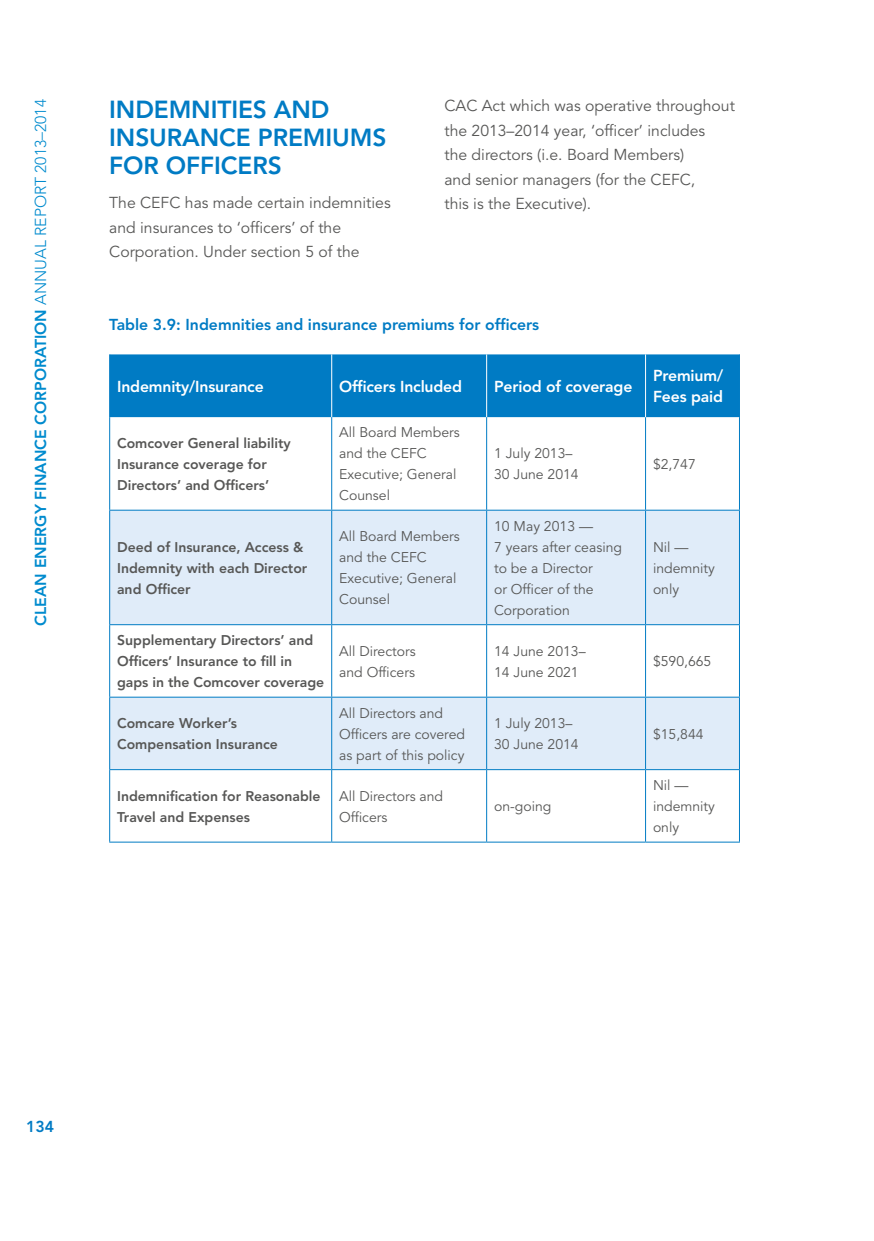
<style>
.page{position:relative;width:874px;height:1241px;background:#fff}
.page>*{position:absolute;margin:0;border:0;box-sizing:border-box;transform-origin:0 0}
.t1{font:800 24.5px/28px "Avenir LT Std";letter-spacing:-.005em;color:#007bc4}
.Body_text{font:15.75px/24.5px "Avenir LT Std";color:#575756}
.TH{font:800 15.75px/21px "Avenir LT Std";letter-spacing:-.01em;color:#fff}
.Table_Figure_Title{font:800 15.75px "Avenir LT Std";color:#007bc4}
.t2{font:800 15.75px "Avenir LT Std";color:#008bce}
.Table_text{font:14px/21px "Avenir LT Std";color:#575756}
.Left_cell{font:800 14px/21px "Avenir LT Std";color:#575756}
.s1{font-weight:300}
</style>
<div class="page">
<div style="left:110px;top:354px;width:628px;height:63px;background:#007bc4"></div>
<svg style="left:110px;top:510px;width:628px;height:259px;fill:#e0ecf9"></svg>
<hr style="left:331px;top:354px;width:1px;height:63px;background:#fff">
<hr style="left:486px;top:354px;width:1px;height:63px;background:#fff">
<hr style="left:486px;top:417px;width:1px;height:92px;background:#007bc4">
<hr style="left:109px;top:509px;width:222px;height:1px;background:#007bc4">
<hr style="left:331px;top:509px;width:155px;height:1px;background:#007bc4">
<hr style="left:486px;top:509px;width:159px;height:1px;background:#007bc4">
<hr style="left:486px;top:510px;width:1px;height:114px;background:#007bc4">
<hr style="left:645px;top:509px;width:94px;height:1px;background:#007bc4">
<hr style="left:109px;top:624px;width:222px;height:1px;background:#007bc4">
<hr style="left:331px;top:624px;width:155px;height:1px;background:#007bc4">
<hr style="left:486px;top:624px;width:159px;height:1px;background:#007bc4">
<hr style="left:486px;top:625px;width:1px;height:71px;background:#007bc4">
<hr style="left:645px;top:624px;width:94px;height:1px;background:#007bc4">
<hr style="left:109px;top:696px;width:222px;height:1px;background:#007bc4">
<hr style="left:331px;top:696px;width:155px;height:1px;background:#007bc4">
<hr style="left:486px;top:696px;width:159px;height:1px;background:#007bc4">
<hr style="left:486px;top:697px;width:1px;height:72px;background:#007bc4">
<hr style="left:645px;top:696px;width:94px;height:1px;background:#007bc4">
<hr style="left:331px;top:769px;width:155px;height:1px;background:#007bc4">
<hr style="left:486px;top:769px;width:159px;height:1px;background:#007bc4">
<hr style="left:486px;top:770px;width:1px;height:71px;background:#007bc4">
<hr style="left:645px;top:769px;width:94px;height:1px;background:#007bc4">
<hr style="left:331px;top:417px;width:1px;height:92px;background:#007bc4">
<hr style="left:738px;top:417px;width:1px;height:92px;background:#007bc4">
<hr style="left:331px;top:510px;width:1px;height:114px;background:#007bc4">
<hr style="left:738px;top:510px;width:1px;height:114px;background:#007bc4">
<hr style="left:331px;top:625px;width:1px;height:71px;background:#007bc4">
<hr style="left:738px;top:625px;width:1px;height:71px;background:#007bc4">
<hr style="left:331px;top:697px;width:1px;height:72px;background:#007bc4">
<hr style="left:738px;top:697px;width:1px;height:72px;background:#007bc4">
<hr style="left:109px;top:769px;width:222px;height:1px;background:#007bc4">
<hr style="left:331px;top:770px;width:1px;height:71px;background:#007bc4">
<hr style="left:738px;top:770px;width:1px;height:71px;background:#007bc4">
<hr style="left:109px;top:841px;width:222px;height:1px;background:#007bc4">
<hr style="left:331px;top:841px;width:155px;height:1px;background:#007bc4">
<hr style="left:486px;top:841px;width:159px;height:1px;background:#007bc4">
<hr style="left:645px;top:841px;width:94px;height:1px;background:#007bc4">
<hr style="left:738px;top:354px;width:1px;height:63px;background:#007bc4">
<hr style="left:644px;top:417px;width:1px;height:92px;background:#007bc4">
<hr style="left:644px;top:510px;width:1px;height:114px;background:#007bc4">
<hr style="left:644px;top:625px;width:1px;height:71px;background:#007bc4">
<hr style="left:644px;top:697px;width:1px;height:72px;background:#007bc4">
<hr style="left:644px;top:770px;width:1px;height:71px;background:#007bc4">
<hr style="left:109px;top:354px;width:1px;height:63px;background:#007bc4">
<hr style="left:109px;top:417px;width:1px;height:92px;background:#007bc4">
<hr style="left:109px;top:510px;width:1px;height:114px;background:#007bc4">
<hr style="left:109px;top:625px;width:1px;height:71px;background:#007bc4">
<hr style="left:109px;top:697px;width:1px;height:72px;background:#007bc4">
<hr style="left:109px;top:770px;width:1px;height:71px;background:#007bc4">
<hr style="left:644px;top:354px;width:1px;height:63px;background:#fff">
<p class="t2" style="left:31px;top:625px;width:527px;rotate:-90deg">CLEAN ENERGY FINANCE CORPORATION <span class="s1">ANNUAL REPORT 2013–2014</span></p>
<h3 class="t1" style="left:109px;top:95px;width:278px">INDEMNITIES AND<br>INSURANCE PREMIUMS<br>FOR OFFICERS</h3>
<p class="Body_text" style="left:109px;top:191px;width:283px">The CEFC has made certain indemnities and insurances to ‘officers’ of the<br>Corporation. Under section 5 of the</p>
<p class="Body_text" style="left:444px;top:94px;width:292px">CAC Act which was operative throughout the 2013–2014 year, ‘officer’ includes<br>the directors (i.e. Board Members)<br>and senior managers (for the CEFC,<br>this is the Executive).</p>
<h5 class="Table_Figure_Title" style="left:109px;top:315px;width:431px">Table 3.9: Indemnities and insurance premiums for officers</h5>
<h6 class="TH" style="left:117px;top:376px;width:148px">Indemnity/Insurance</h6>
<h6 class="TH" style="left:339px;top:376px;width:124px">Officers Included</h6>
<h6 class="TH" style="left:494px;top:376px;width:140px">Period of coverage</h6>
<h6 class="TH" style="left:652px;top:365px;width:72px">Premium/<br>Fees paid</h6>
<p class="Left_cell" style="left:117px;top:432px;width:175px">Comcover General liability<br>Insurance coverage for<br>Directors’ and Officers’</p>
<p class="Table_text" style="left:339px;top:422px;width:122px">All Board Members and the CEFC<br>Executive; General<br>Counsel</p>
<p class="Table_text" style="left:494px;top:443px;width:86px">1 July 2013–<br>30 June 2014</p>
<p class="Table_text" style="left:652px;top:454px;width:44px">$2,747</p>
<p class="Left_cell" style="left:117px;top:536px;width:192px">Deed of Insurance, Access &amp;<br>Indemnity with each Director and Officer</p>
<p class="Table_text" style="left:339px;top:526px;width:122px">All Board Members and the CEFC<br>Executive; General<br>Counsel</p>
<p class="Table_text" style="left:494px;top:515px;width:129px">10 May 2013 —<br>7 years after ceasing to be a Director<br>or Officer of the<br>Corporation</p>
<p class="Table_text" style="left:652px;top:536px;width:63px">Nil — indemnity only</p>
<p class="Left_cell" style="left:117px;top:629px;width:208px">Supplementary Directors’ and<br>Officers’ Insurance to fill in gaps in the Comcover coverage</p>
<p class="Table_text" style="left:339px;top:640px;width:78px">All Directors and Officers</p>
<p class="Table_text" style="left:494px;top:640px;width:93px">14 June 2013–<br>14 June 2021</p>
<p class="Table_text" style="left:652px;top:651px;width:60px">$590,665</p>
<p class="Left_cell" style="left:117px;top:712px;width:162px">Comcare Worker’s<br>Compensation Insurance</p>
<p class="Table_text" style="left:339px;top:702px;width:127px">All Directors and<br>Officers are covered as part of this policy</p>
<p class="Table_text" style="left:494px;top:713px;width:86px">1 July 2013–<br>30 June 2014</p>
<p class="Table_text" style="left:652px;top:723px;width:52px">$15,844</p>
<p class="Left_cell" style="left:117px;top:785px;width:205px">Indemnification for Reasonable<br>Travel and Expenses</p>
<p class="Table_text" style="left:339px;top:785px;width:105px">All Directors and<br>Officers</p>
<p class="Table_text" style="left:494px;top:796px;width:59px">on-going</p>
<p class="Table_text" style="left:652px;top:775px;width:63px">Nil — indemnity only</p>
<p class="Table_Figure_Title" style="left:26px;top:1116px;width:29px">134</p>
</div>
